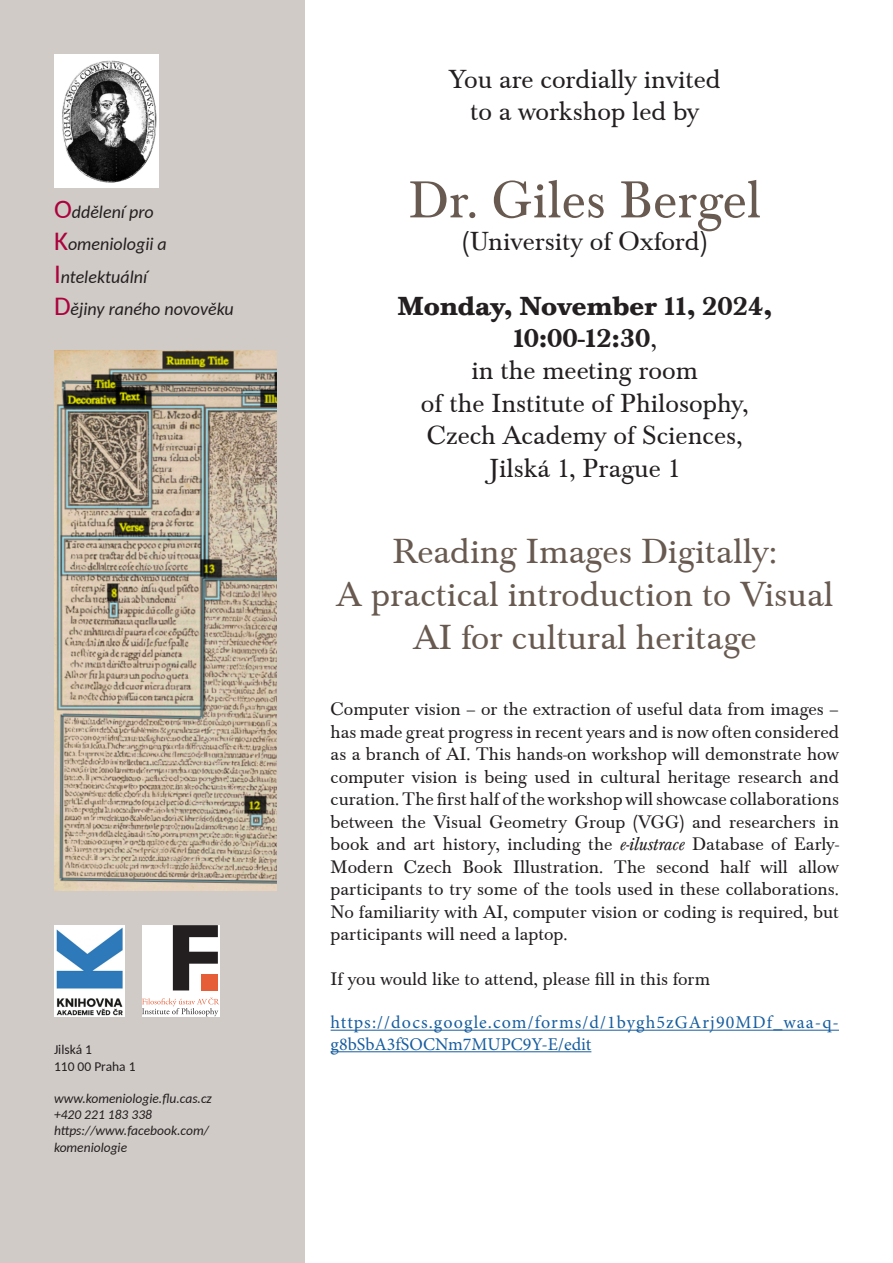
<style>
.page{position:relative;width:893px;height:1263px;background:#fff}
.page>*{position:absolute;margin:0;border:0;box-sizing:border-box;transform-origin:0 0}
.t1{font:54px "Baskerville T";color:#685a50}
.t2{font:36px/43.2px "Baskerville T";color:#685a50;text-align:center}
.t3{font:27px/32.4px "Baskerville T";color:#231f20;text-align:center}
.t4{font:700 27px/32.4px "Baskerville T";color:#231f20;text-align:center}
.t5{font:18.75px/22.5px "Baskerville T";color:#231f20;text-align:justify}
.t6{font:18px/21.6px "Minion Pro";letter-spacing:.05em;color:#175d9e}
.t7{font:italic 18px/32.4px "Carlito";color:#231f20}
.t8{font:italic 13.5px/16.2px "Carlito";color:#231f20}
.t9{font:13.5px "Carlito";color:#231f20}
.s1{font-style:normal;font-size:27px;color:#ab033d}
.s2{font-weight:400}
.s3{font-style:italic}
</style>
<div class="page">
<div style="left:0;top:0;width:305px;height:1263px;background:#d1cbc7"></div>
<img style="left:54px;top:351px;width:223px;height:540px">
<img style="left:54px;top:54px;width:104px;height:133px">
<hr style="left:331px;top:1030px;width:508px;height:1px;background:#175d9e">
<hr style="left:331px;top:1051px;width:260px;height:1px;background:#175d9e">
<img style="left:54px;top:925px;width:71px;height:91px">
<div style="left:142px;top:925px;width:77px;height:91px;background:#fff"></div>
<svg style="left:173px;top:925px;width:45px;height:65px"></svg>
<svg style="left:142px;top:997px;width:77px;height:19px"></svg>
<div style="left:202px;top:974px;width:16px;height:16px;background:#e65e37"></div>
<p class="t7" style="left:54px;top:195px;width:181px"><span class="s1">O</span>ddělení pro<br><span class="s1">K</span>omeniologii a<br><span class="s1">I</span>ntelektuální<br><span class="s1">D</span>ějiny raného novověku</p>
<p class="t9" style="left:54px;top:1041px;width:40px">Jilská 1</p>
<p class="t9" style="left:54px;top:1057px;width:83px">110 00 Praha 1</p>
<p class="t8" style="left:54px;top:1090px;width:159px">www.komeniologie.flu.cas.cz</p>
<p class="t8" style="left:54px;top:1106px;width:100px">+420 221 183 338</p>
<p class="t8" style="left:54px;top:1122px;width:156px">https://www.facebook.com/ komeniologie</p>
<p class="t3" style="left:449px;top:63px;width:273px">You are cordially invited</p>
<p class="t3" style="left:470px;top:96px;width:231px">to a workshop led by</p>
<p class="t1" style="left:408px;top:169px;width:354px">Dr. Giles Bergel</p>
<p class="t3" style="left:462px;top:225px;width:246px">(University of Oxford)</p>
<p class="t4" style="left:397px;top:290px;width:376px">Monday, November 11, 2024,<br>10:00-12:30<span class="s2">,</span></p>
<p class="t3" style="left:472px;top:355px;width:228px">in the meeting room</p>
<p class="t3" style="left:421px;top:387px;width:329px">of the Institute of Philosophy,</p>
<p class="t3" style="left:427px;top:420px;width:317px">Czech Academy of Sciences,<br>Jilská 1, Prague 1</p>
<p class="t2" style="left:336px;top:530px;width:499px">Reading Images Digitally:<br>A practical introduction to Visual<br>AI for cultural heritage</p>
<p class="t5" style="left:331px;top:698px;width:510px">Computer vision – or the extraction of useful data from images – has made great progress in recent years and is now often considered as a branch of AI. This hands-on workshop will demonstrate how computer vision is being used in cultural heritage research and curation. The first half of the workshop will showcase collaborations between the Visual Geometry Group (VGG) and researchers in book and art history, including the <span class="s3">e-ilustrace</span> Database of Early-Modern Czech Book Illustration. The second half will allow participants to try some of the tools used in these collaborations.<br>No familiarity with AI, computer vision or coding is required, but participants will need a laptop.</p>
<p class="t5" style="left:331px;top:968px;width:381px">If you would like to attend, please fill in this form</p>
<p class="t6" style="left:331px;top:1012px;width:510px">https://docs.google.com/forms/d/1bygh5zGArj90MDf_waa-q&shy;g8bSbA3fSOCNm7MUPC9Y-E/edit</p>
</div>
